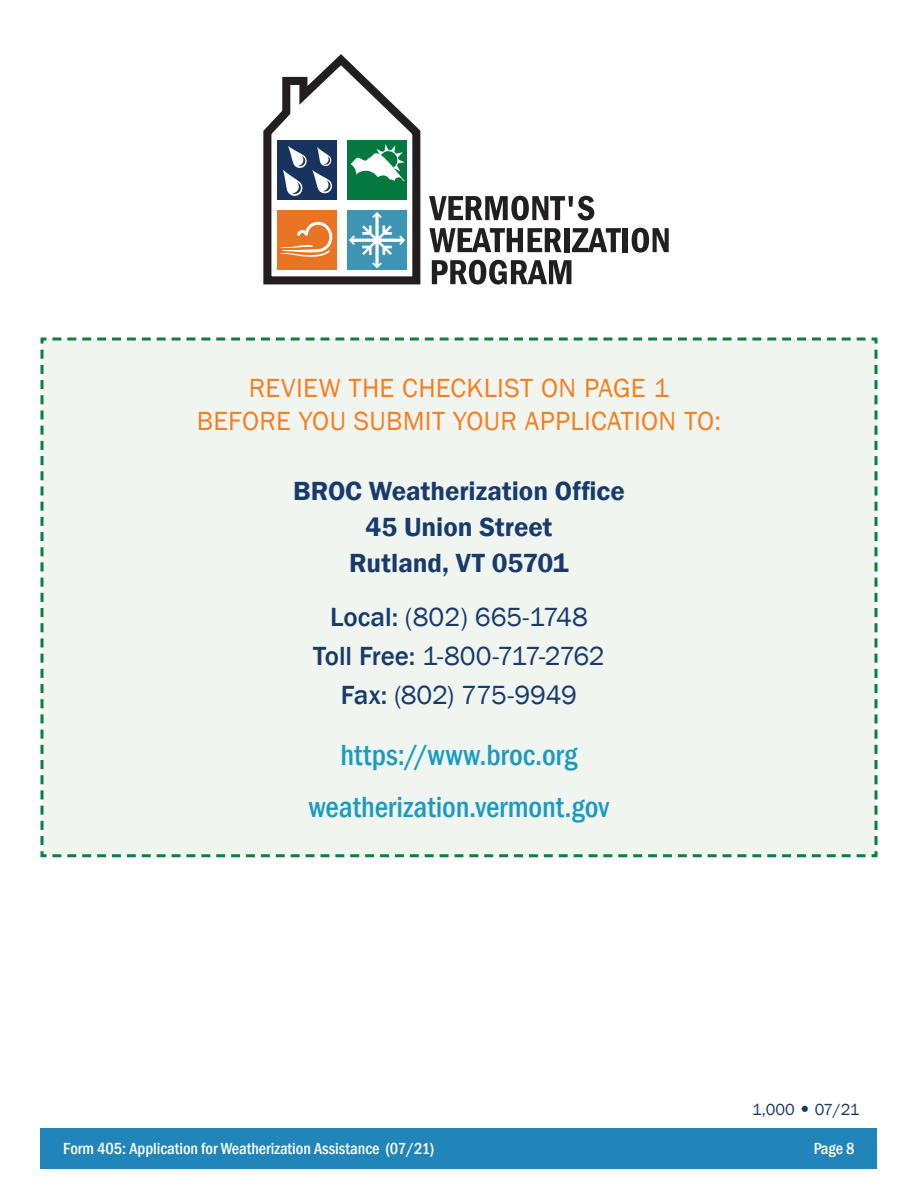
<style>
.page{position:relative;width:918px;height:1188px;background:#fff}
.page>*{position:absolute;margin:0;border:0;box-sizing:border-box;transform-origin:0 0}
.t1{font:500 condensed 30px/52.5px "Franklin Gothic";color:#1b9bc0;text-align:center}
.t2{font:27px/39px "Franklin Gothic";letter-spacing:-.015em;color:#183b6c;text-align:center}
.t3{font:27px/33px "Franklin Gothic";letter-spacing:.01em;color:#f57f21;text-align:center}
.t4{font:600 27px/36px "Franklin Gothic";color:#183b6c;text-align:center}
.t5{font:500 condensed 16.5px "Franklin Gothic";color:#fff}
.t6{font:16.5px "Franklin Gothic";letter-spacing:-.015em;color:#183b6c}
.s1{font-weight:500}
.s2{font-family:"Palatino Linotype";font-size:18px}
</style>
<div class="page">
<div style="left:40px;top:1128px;width:838px;height:40px;background:#2285ba"></div>
<div style="left:623px;top:228px;width:5px;height:24px;background:#231f20"></div>
<svg style="left:632px;top:228px;width:37px;height:25px"></svg>
<svg style="left:263px;top:54px;width:358px;height:231px"></svg>
<div style="left:40px;top:337px;width:838px;height:521px;background:#f0f5f0"></div>
<p class="t3" style="left:197px;top:372px;width:526px">REVIEW THE CHECKLIST ON PAGE 1<br>BEFORE YOU SUBMIT YOUR APPLICATION TO:</p>
<p class="t4" style="left:293px;top:473px;width:333px">BROC Weatherization Office<br>45 Union Street<br>Rutland, VT 05701</p>
<p class="t2" style="left:313px;top:598px;width:293px"><span class="s1">Local:</span> (802) 665-1748<br><span class="s1">Toll Free:</span> 1-800-717-2762<br><span class="s1">Fax:</span> (802) 775-9949</p>
<p class="t1" style="left:309px;top:728px;width:302px">https://www.broc.org weatherization.vermont.gov</p>
<p class="t6" style="left:752px;top:1099px;width:109px">1,000 <span class="s2">•</span> 07/21</p>
<p class="t5" style="left:63px;top:1138px;width:373px">Form 405: Application for Weatherization Assistance (07/21)</p>
<p class="t5" style="left:814px;top:1138px;width:42px">Page 8</p>
</div>
